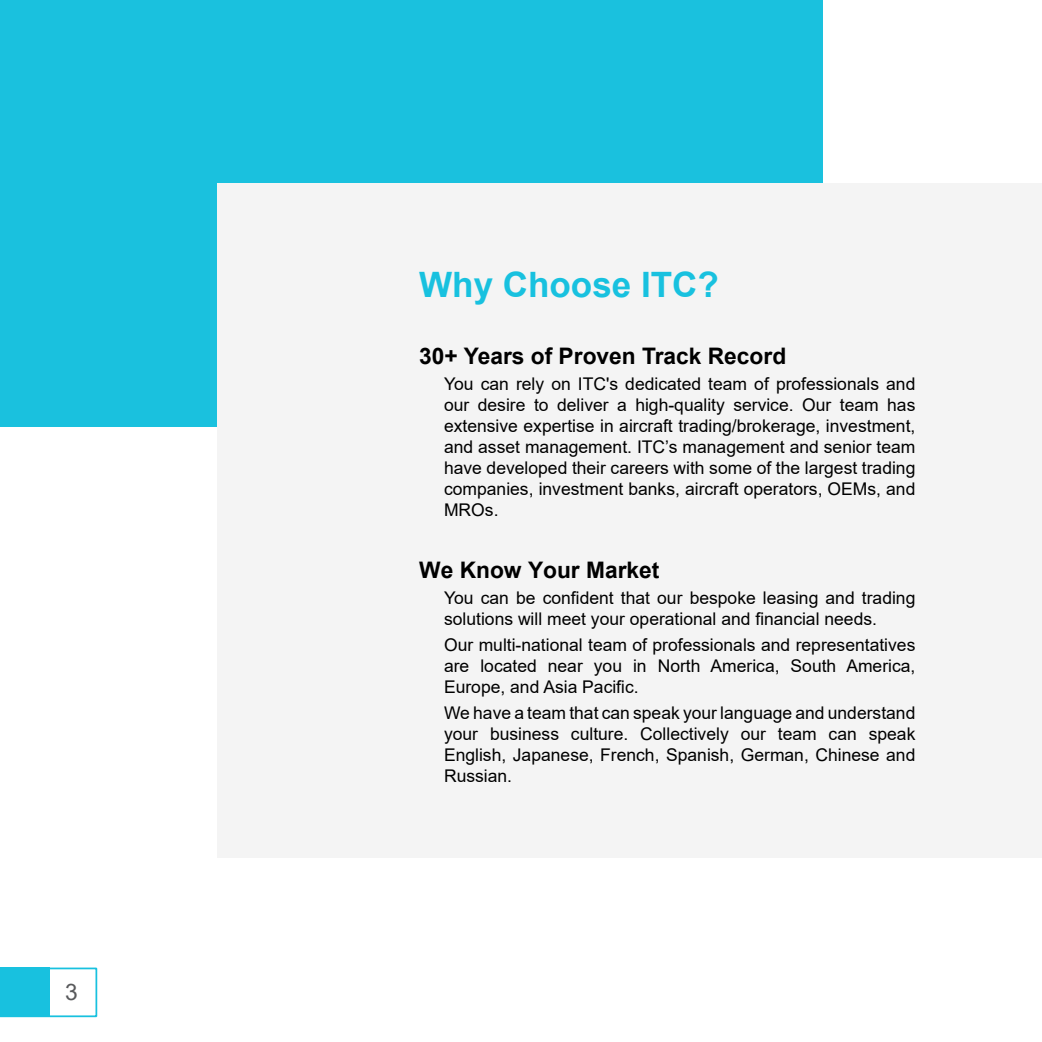
<style>
.page{position:relative;width:1042px;height:1042px;background:#fff}
.page>*{position:absolute;margin:0;border:0;box-sizing:border-box;transform-origin:0 0}
.t1{font:700 35px "Arial";color:#18c1df}
.t2{font:700 22.75px "Arial";color:#000}
.t3{font:22.75px "Arial";color:#58595b}
.t4{font:17.5px/21px "Arial";color:#000;text-align:justify}
</style>
<div class="page">
<div style="left:0;top:0;width:823px;height:427px;background:#1ac1de"></div>
<div style="left:0;top:967px;width:97px;height:50px;border:2px solid #18c1df"></div>
<div style="left:0;top:967px;width:50px;height:50px;background:#18c1df"></div>
<div style="left:217px;top:184px;width:825px;height:674px;background:#f4f4f4"></div>
<h2 class="t3" style="left:65px;top:976px;width:14px">3</h2>
<h1 class="t1" style="left:419px;top:260px;width:301px">Why Choose ITC?</h1>
<h2 class="t2" style="left:419px;top:340px;width:368px">30+ Years of Proven Track Record</h2>
<p class="t4" style="left:444px;top:373px;width:473px">You can rely on ITC's dedicated team of professionals and our desire to deliver a high-quality service. Our team has extensive expertise in aircraft trading/brokerage, investment, and asset management. ITC’s management and senior team have developed their careers with some of the largest trading companies, investment banks, aircraft operators, OEMs, and MROs.</p>
<h2 class="t2" style="left:419px;top:554px;width:242px">We Know Your Market</h2>
<p class="t4" style="left:444px;top:587px;width:473px">You can be confident that our bespoke leasing and trading solutions will meet your operational and financial needs.</p>
<p class="t4" style="left:444px;top:634px;width:473px">Our multi-national team of professionals and representatives are located near you in North America, South America, Europe, and Asia Pacific.</p>
<p class="t4" style="left:444px;top:702px;width:473px">We have a team that can speak your language and understand your business culture. Collectively our team can speak English, Japanese, French, Spanish, German, Chinese and Russian.</p>
</div>
